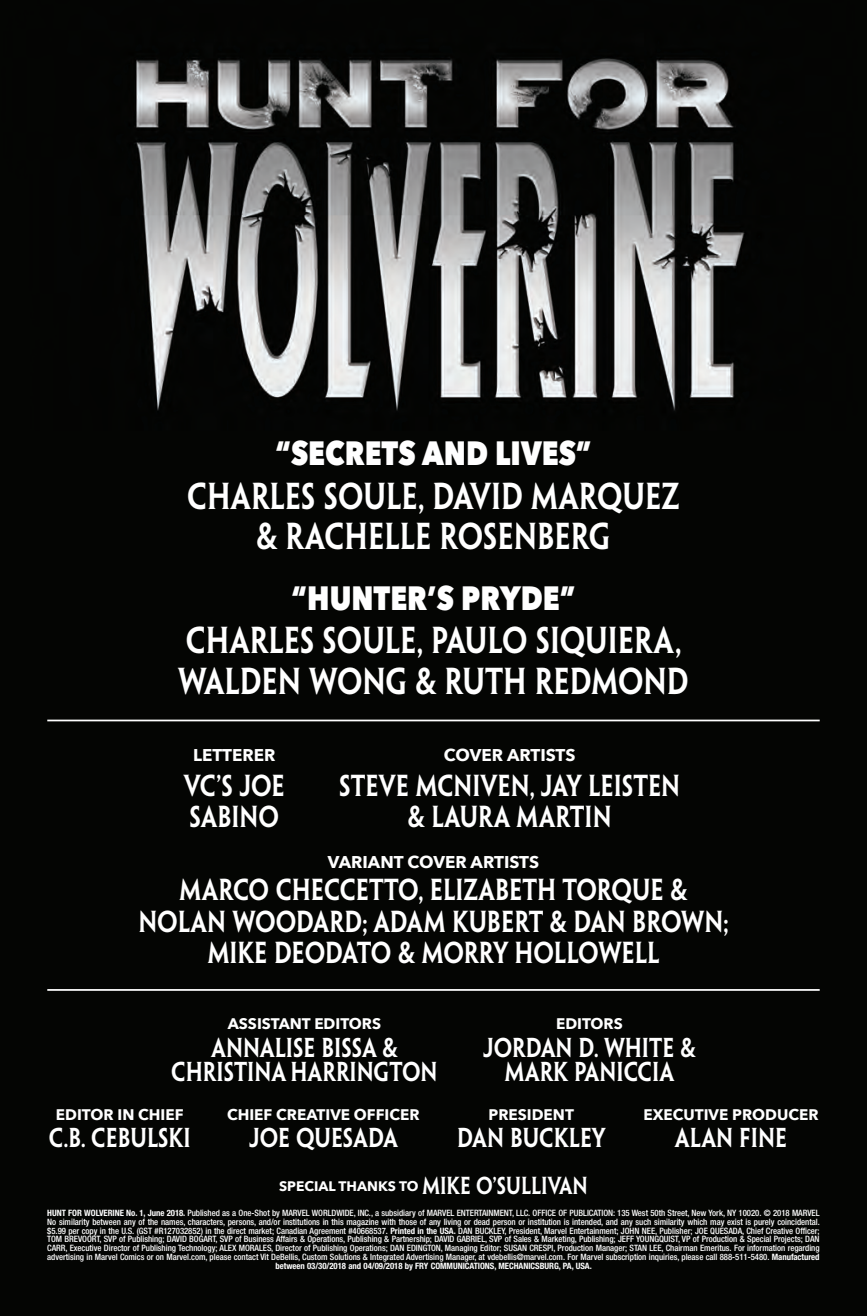
<style>
.page{position:relative;width:867px;height:1316px;background:#fff}
.page>*{position:absolute;margin:0;border:0;box-sizing:border-box;transform-origin:0 0}
.t1{font:33.6px/40.2px "Penumbra Half Serif Std Se Bd";color:#fff;text-align:center;scale:.83 1}
.t2{font:800 33.6px "Avenir Next";color:#fff;scale:.83 1}
.t3{font:27.3px/31.5px "Penumbra Half Serif Std Se Bd";color:#fff;text-align:center;scale:.83 1}
.t4{font:24.5px/24.5px "Penumbra Half Serif Std Se Bd";color:#fff;text-align:center;scale:.83 1}
.t5{font:700 16.97px "Avenir Next";color:#fff}
.t6{font:700 15.22px "Avenir Next";color:#fff}
.t7{font:700 13.83px "Avenir Next";color:#fff}
.t8{font:500 condensed 8.75px/8.8px "Helvetica Neue LT Pro";letter-spacing:-.005em;color:#fff;text-align:center}
.s1{font-family:"Penumbra Half Serif Std Se Bd";font-weight:400;font-size:22.05px}
.s2{font-weight:700}
</style>
<div class="page">
<img style="left:0;top:0;width:866px;height:1315px">
<hr style="left:47px;top:719px;width:772px;height:2px;background:#fff">
<hr style="left:47px;top:988px;width:772px;height:2px;background:#fff">
<h1 class="t2" style="left:275px;top:432px;width:383px">“SECRETS AND LIVES”</h1>
<h1 class="t1" style="left:187px;top:475px;width:595px">CHARLES SOULE, DAVID MARQUEZ &amp; RACHELLE ROSENBERG</h1>
<h1 class="t2" style="left:291px;top:577px;width:344px">“HUNTER’S PRYDE”</h1>
<h1 class="t1" style="left:178px;top:620px;width:616px;text-align:left">CHARLES SOULE, PAULO SIQUIERA,<br>WALDEN WONG &amp; RUTH REDMOND</h1>
<h3 class="t5" style="left:193px;top:740px;width:84px">LETTERER</h3>
<h2 class="t3" style="left:184px;top:769px;width:123px;text-align:left">VC’S JOE<br>SABINO</h2>
<h3 class="t5" style="left:444px;top:740px;width:133px">COVER ARTISTS</h3>
<h2 class="t3" style="left:339px;top:769px;width:412px">STEVE MCNIVEN, JAY LEISTEN &amp; LAURA MARTIN</h2>
<h3 class="t5" style="left:327px;top:846px;width:213px">VARIANT COVER ARTISTS</h3>
<h2 class="t3" style="left:138px;top:873px;width:712px">MARCO CHECCETTO, ELIZABETH TORQUE &amp;<br>NOLAN WOODARD; ADAM KUBERT &amp; DAN BROWN;<br>MIKE DEODATO &amp; MORRY HOLLOWELL</h2>
<h3 class="t6" style="left:228px;top:1010px;width:155px">ASSISTANT EDITORS</h3>
<h3 class="t4" style="left:171px;top:1034px;width:322px">ANNALISE BISSA &amp;<br>CHRISTINA HARRINGTON</h3>
<h3 class="t6" style="left:56px;top:1100px;width:129px">EDITOR IN CHIEF</h3>
<h3 class="t4" style="left:49px;top:1125px;width:173px">C.B. CEBULSKI</h3>
<h3 class="t6" style="left:227px;top:1100px;width:194px">CHIEF CREATIVE OFFICER</h3>
<h3 class="t4" style="left:249px;top:1125px;width:181px">JOE QUESADA</h3>
<h3 class="t6" style="left:556px;top:1010px;width:68px">EDITORS</h3>
<h3 class="t4" style="left:483px;top:1034px;width:257px">JORDAN D. WHITE &amp;<br>MARK PANICCIA</h3>
<h3 class="t6" style="left:488px;top:1100px;width:87px">PRESIDENT</h3>
<h3 class="t4" style="left:457px;top:1125px;width:180px">DAN BUCKLEY</h3>
<h3 class="t6" style="left:643px;top:1100px;width:176px">EXECUTIVE PRODUCER</h3>
<h3 class="t4" style="left:674px;top:1125px;width:136px">ALAN FINE</h3>
<h3 class="t7" style="left:279px;top:1174px;width:310px">SPECIAL THANKS TO <span class="s1">MIKE O’SULLIVAN</span></h3>
<p class="t8" style="left:47px;top:1208px;width:773px"><span class="s2">HUNT FOR WOLVERINE No. 1, June 2018.</span> Published as a One-Shot by MARVEL WORLDWIDE, INC., a subsidiary of MARVEL ENTERTAINMENT, LLC. OFFICE OF PUBLICATION: 135 West 50th Street, New York, NY 10020. © 2018 MARVEL No similarity between any of the names, characters, persons, and/or institutions in this magazine with those of any living or dead person or institution is intended, and any such similarity which may exist is purely coincidental. $5.99 per copy in the U.S. (GST #R127032852) in the direct market; Canadian Agreement #40668537. <span class="s2">Printed in the USA.</span> DAN BUCKLEY, President, Marvel Entertainment; JOHN NEE, Publisher; JOE QUESADA, Chief Creative Officer; TOM BREVOORT, SVP of Publishing; DAVID BOGART, SVP of Business Affairs &amp; Operations, Publishing &amp; Partnership; DAVID GABRIEL, SVP of Sales &amp; Marketing, Publishing; JEFF YOUNGQUIST, VP of Production &amp; Special Projects; DAN CARR, Executive Director of Publishing Technology; ALEX MORALES, Director of Publishing Operations; DAN EDINGTON, Managing Editor; SUSAN CRESPI, Production Manager; STAN LEE, Chairman Emeritus. For information regarding advertising in Marvel Comics or on Marvel.com, please contact Vit DeBellis, Custom Solutions &amp; Integrated Advertising Manager, at vdebellis@marvel.com. For Marvel subscription inquiries, please call 888-511-5480. <span class="s2">Manufactured between 03/30/2018 and 04/09/2018 by FRY COMMUNICATIONS, MECHANICSBURG, PA, USA.</span></p>
</div>
